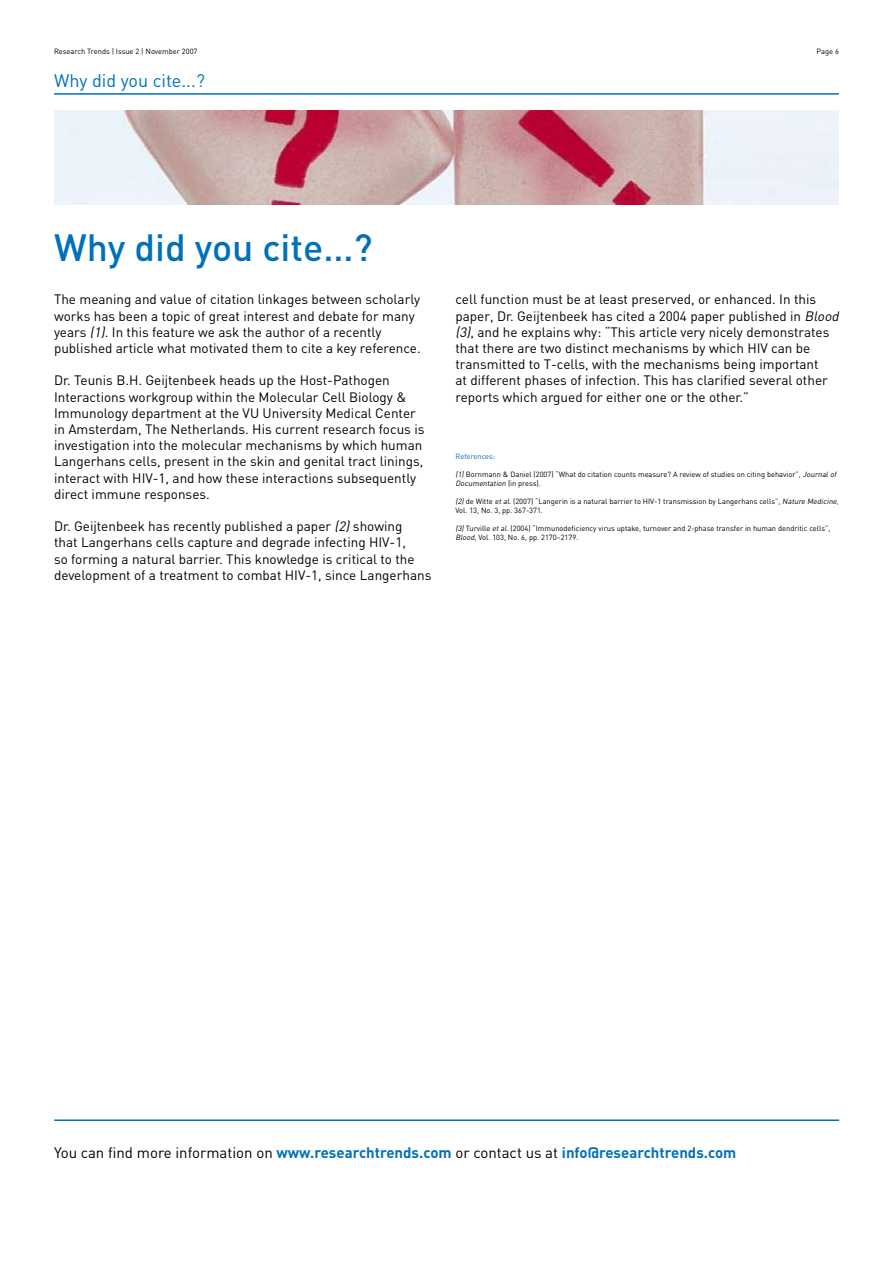
<style>
.page{position:relative;width:893px;height:1263px;background:#fff}
.page>*{position:absolute;margin:0;border:0;box-sizing:border-box;transform-origin:0 0}
.t1{font:500 37.5px "DIN";color:#0071b9}
.t2{font:18px "DIN";color:#0071b9}
.t3{font:700 15px "DIN";color:#0071b9}
.t4{font:13.5px/16.2px "DIN";color:#000}
.t5{font:7.5px/9px "DIN";color:#000}
.t6{font:7.5px "DIN";color:#0071b9}
.s1{font-style:italic}
.s2{font-weight:400;color:#000}
</style>
<div class="page">
<hr style="left:54px;top:93px;width:785px;height:2px;background:#0071b9">
<img style="left:55px;top:110px;width:784px;height:95px">
<hr style="left:54px;top:1119px;width:785px;height:2px;background:#0071b9">
<p class="t5" style="left:54px;top:47px;width:145px">Research Trends | Issue 2 | November 2007</p>
<p class="t5" style="left:816px;top:47px;width:18px">Page</p>
<h2 class="t2" style="left:54px;top:69px;width:152px">Why did you cite...?</h2>
<h1 class="t1" style="left:54px;top:223px;width:320px">Why did you cite…?</h1>
<p class="t4" style="left:54px;top:291px;width:368px">The meaning and value of citation linkages between scholarly works has been a topic of great interest and debate for many years <span class="s1">(1)</span>. In this feature we ask the author of a recently published article what motivated them to cite a key reference.</p>
<p class="t4" style="left:54px;top:372px;width:372px">Dr. Teunis B.H. Geijtenbeek heads up the Host-Pathogen Interactions workgroup within the Molecular Cell Biology &amp; Immunology department at the VU University Medical Center in Amsterdam, The Netherlands. His current research focus is investigation into the molecular mechanisms by which human Langerhans cells, present in the skin and genital tract linings, interact with HIV-1, and how these interactions subsequently direct immune responses.</p>
<p class="t4" style="left:54px;top:518px;width:379px">Dr. Geijtenbeek has recently published a paper <span class="s1">(2)</span>showing<br>that Langerhans cells capture and degrade infecting HIV-1,<br>so forming a natural barrier. This knowledge is critical to the development of a treatment to combat HIV-1, since Langerhans</p>
<p class="t4" style="left:455px;top:291px;width:388px">cell function must be at least preserved, or enhanced. In this paper, Dr. Geijtenbeek has cited a 2004 paper published in <span class="s1">Blood (3)</span>, and he explains why: “This article very nicely demonstrates that there are two distinct mechanisms by which HIV can be transmitted to T-cells, with the mechanisms being important<br>at different phases of infection. This has clarified several other reports which argued for either one or the other.”</p>
<p class="t6" style="left:455px;top:452px;width:41px">References:</p>
<p class="t5" style="left:455px;top:470px;width:384px"><span class="s1">(1)</span>Bornmann &amp; Daniel (2007) “What do citation counts measure? A review of studies on citing behavior”, <span class="s1">Journalof<br>Documentation</span> ( i n p re ss ) .</p>
<p class="t5" style="left:455px;top:497px;width:385px"><span class="s1">(2)</span>de Witte <span class="s1">etal.</span>(2007) “Langerin is a natural barrier to HIV-1 transmission by Langerhans cells”, <span class="s1">Nature Medicine</span>,<br>Vol. 13, No. 3, pp. 367-371.</p>
<p class="t5" style="left:455px;top:524px;width:376px"><span class="s1">(3)</span>Turville <span class="s1">etal</span>. (2004) “Immunodeficiency virus uptake, turnover and 2-phase transfer in human dendritic cells”,<br><span class="s1">Blood</span>, Vol. 103, No. 6, pp. 2170–2179.</p>
<p class="t3" style="left:54px;top:1143px;width:684px"><span class="s2">You can find more information on</span> www.researchtrends.com <span class="s2">or contact us at</span> info@researchtrends.com</p>
</div>
